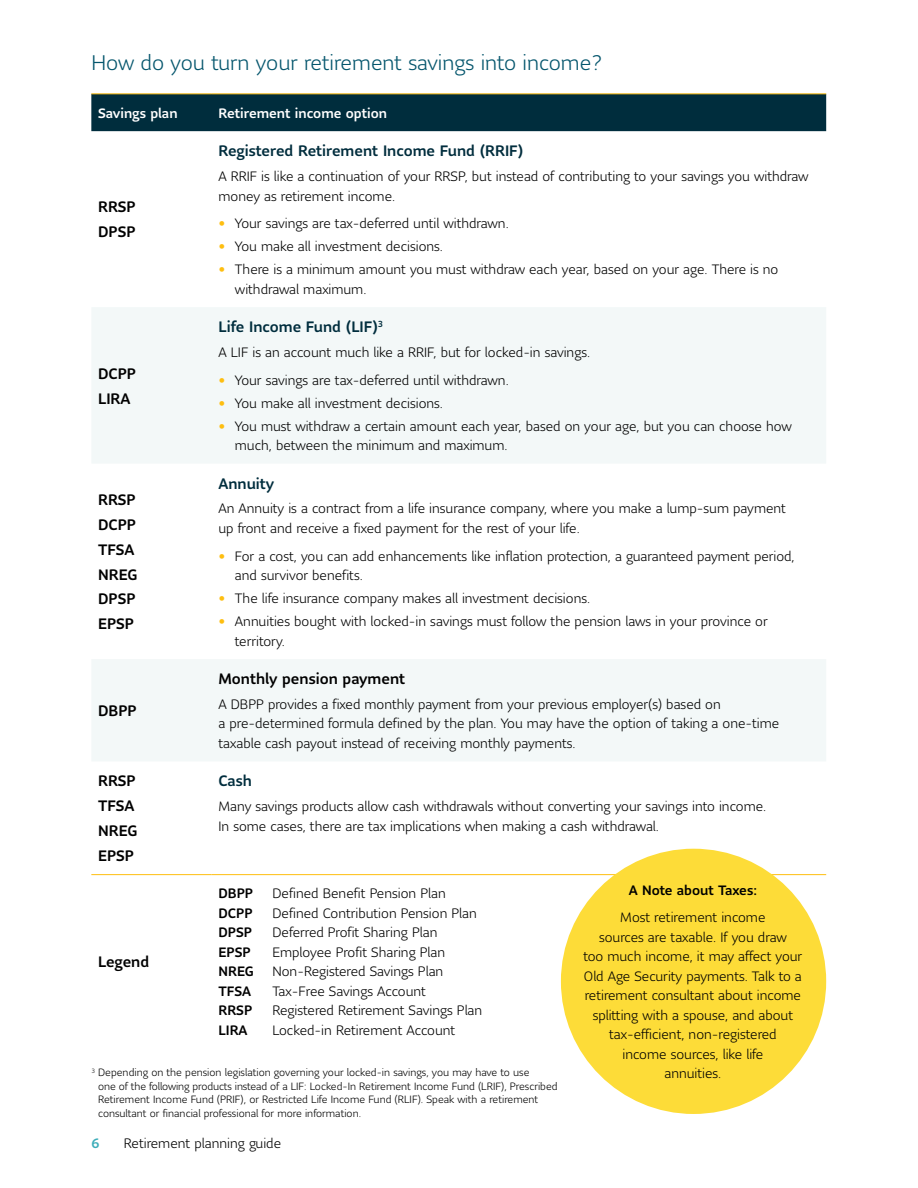
<style>
.page{position:relative;width:918px;height:1188px;background:#fff}
.page>*{position:absolute;margin:0;border:0;box-sizing:border-box;transform-origin:0 0}
.H2_-_Subhead{font:300 21px "Sun Life Sans";color:#05566d}
.H4_-_Subhead{font:500 15px "Sun Life Sans";color:#000}
.H4_-_Subhead-2{font:500 15px "Sun Life Sans";color:#002d3d}
.P_-_Body{font:300 13.5px/19.5px "Sun Life Sans";color:#000}
.P_-_Body-2{font:500 13.5px "Sun Life Sans";color:#000}
.H5_-_Table_Header{font:500 13.5px "Sun Life Sans";color:#fff}
.t1{font:500 13.5px "Sun Life Sans";color:#3dadb9}
.P_-_Footnotes{font:300 10.5px/13.5px "Sun Life Sans";color:#000}
.s1{color:#febe10}
</style>
<div class="page">
<div style="left:91px;top:95px;width:735px;height:36px;background:#002d3d"></div>
<svg style="left:92px;top:307px;width:734px;height:454px;fill:#f3f8f8"></svg>
<hr style="left:91px;top:94px;width:121px;height:1px;background:#febe10">
<hr style="left:212px;top:94px;width:614px;height:1px;background:#febe10">
<hr style="left:91px;top:874px;width:121px;height:1px;background:#febe10">
<hr style="left:212px;top:874px;width:614px;height:1px;background:#febe10">
<div style="left:561px;top:849px;width:265px;height:265px;background:#fddc38;border-radius:50%"></div>
<h2 class="H2_-_Subhead" style="left:91px;top:49px;width:513px">How do you turn your retirement savings into income?</h2>
<h5 class="H5_-_Table_Header" style="left:98px;top:104px;width:81px">Savings plan</h5>
<h5 class="H5_-_Table_Header" style="left:218px;top:104px;width:170px">Retirement income option</h5>
<h4 class="H4_-_Subhead" style="left:98px;top:197px;width:39px">RRSP</h4>
<h4 class="H4_-_Subhead" style="left:98px;top:222px;width:39px">DPSP</h4>
<h4 class="H4_-_Subhead" style="left:98px;top:363px;width:39px">DCPP</h4>
<h4 class="H4_-_Subhead" style="left:98px;top:388px;width:34px">LIRA</h4>
<h4 class="H4_-_Subhead" style="left:98px;top:489px;width:39px">RRSP</h4>
<h4 class="H4_-_Subhead" style="left:98px;top:514px;width:39px">DCPP</h4>
<h4 class="H4_-_Subhead" style="left:98px;top:539px;width:38px">TFSA</h4>
<h4 class="H4_-_Subhead" style="left:98px;top:564px;width:41px">NREG</h4>
<h4 class="H4_-_Subhead" style="left:98px;top:589px;width:39px">DPSP</h4>
<h4 class="H4_-_Subhead" style="left:98px;top:614px;width:37px">EPSP</h4>
<h4 class="H4_-_Subhead" style="left:98px;top:701px;width:40px">DBPP</h4>
<h4 class="H4_-_Subhead" style="left:98px;top:771px;width:39px">RRSP</h4>
<h4 class="H4_-_Subhead" style="left:98px;top:796px;width:38px">TFSA</h4>
<h4 class="H4_-_Subhead" style="left:98px;top:821px;width:41px">NREG</h4>
<h4 class="H4_-_Subhead" style="left:98px;top:846px;width:37px">EPSP</h4>
<h4 class="H4_-_Subhead-2" style="left:218px;top:141px;width:306px">Registered Retirement Income Fund (RRIF)</h4>
<p class="P_-_Body" style="left:218px;top:166px;width:592px">A RRIF is like a continuation of your RRSP, but instead of contributing to your savings you withdraw money as retirement income.</p>
<p class="P_-_Body" style="left:218px;top:213px;width:292px"><span class="s1">•</span> Your savings are tax-deferred until withdrawn.</p>
<p class="P_-_Body" style="left:218px;top:236px;width:226px"><span class="s1">•</span> You make all investment decisions.</p>
<p class="P_-_Body" style="left:235px;top:259px;width:545px;text-indent:-16px"><span class="s1">•</span> There is a minimum amount you must withdraw each year, based on your age. There is no withdrawal maximum.</p>
<h4 class="H4_-_Subhead-2" style="left:218px;top:317px;width:166px">Life Income Fund (LIF)<sup>3</sup></h4>
<p class="P_-_Body" style="left:218px;top:342px;width:373px">A LIF is an account much like a RRIF, but for locked-in savings.</p>
<p class="P_-_Body" style="left:218px;top:370px;width:292px"><span class="s1">•</span> Your savings are tax-deferred until withdrawn.</p>
<p class="P_-_Body" style="left:218px;top:393px;width:226px"><span class="s1">•</span> You make all investment decisions.</p>
<p class="P_-_Body" style="left:235px;top:416px;width:559px;text-indent:-16px"><span class="s1">•</span> You must withdraw a certain amount each year, based on your age, but you can choose how much, between the minimum and maximum.</p>
<h4 class="H4_-_Subhead-2" style="left:218px;top:473px;width:57px">Annuity</h4>
<p class="P_-_Body" style="left:218px;top:499px;width:569px">An Annuity is a contract from a life insurance company, where you make a lump-sum payment up front and receive a fixed payment for the rest of your life.</p>
<p class="P_-_Body" style="left:235px;top:546px;width:561px;text-indent:-16px"><span class="s1">•</span> For a cost, you can add enhancements like inflation protection, a guaranteed payment period, and survivor benefits.</p>
<p class="P_-_Body" style="left:218px;top:588px;width:373px"><span class="s1">•</span> The life insurance company makes all investment decisions.</p>
<p class="P_-_Body" style="left:235px;top:611px;width:534px;text-indent:-16px"><span class="s1">•</span> Annuities bought with locked-in savings must follow the pension laws in your province or territory.</p>
<h4 class="H4_-_Subhead" style="left:218px;top:669px;width:188px">Monthly pension payment</h4>
<p class="P_-_Body" style="left:218px;top:694px;width:562px">A DBPP provides a fixed monthly payment from your previous employer(s) based on<br>a pre-determined formula defined by the plan. You may have the option of taking a one-time taxable cash payout instead of receiving monthly payments.</p>
<h4 class="H4_-_Subhead-2" style="left:218px;top:771px;width:35px">Cash</h4>
<p class="P_-_Body" style="left:218px;top:796px;width:549px">Many savings products allow cash withdrawals without converting your savings into income.<br>In some cases, there are tax implications when making a cash withdrawal.</p>
<p class="P_-_Body-2" style="left:218px;top:884px;width:36px">DBPP</p>
<p class="P_-_Body" style="left:272px;top:884px;width:175px">Defined Benefit Pension Plan</p>
<p class="P_-_Body-2" style="left:218px;top:904px;width:36px">DCPP</p>
<p class="P_-_Body" style="left:272px;top:903px;width:206px">Defined Contribution Pension Plan</p>
<p class="P_-_Body-2" style="left:218px;top:923px;width:35px">DPSP</p>
<p class="P_-_Body" style="left:272px;top:923px;width:166px">Deferred Profit Sharing Plan</p>
<p class="P_-_Body-2" style="left:218px;top:943px;width:34px">EPSP</p>
<p class="P_-_Body" style="left:272px;top:942px;width:174px">Employee Profit Sharing Plan</p>
<p class="P_-_Body-2" style="left:218px;top:962px;width:37px">NREG</p>
<p class="P_-_Body" style="left:272px;top:962px;width:172px">Non-Registered Savings Plan</p>
<p class="P_-_Body-2" style="left:218px;top:982px;width:34px">TFSA</p>
<p class="P_-_Body" style="left:272px;top:981px;width:155px">Tax-Free Savings Account</p>
<p class="P_-_Body-2" style="left:218px;top:1001px;width:35px">RRSP</p>
<p class="P_-_Body" style="left:272px;top:1001px;width:211px">Registered Retirement Savings Plan</p>
<p class="P_-_Body-2" style="left:218px;top:1021px;width:31px">LIRA</p>
<p class="P_-_Body" style="left:272px;top:1020px;width:184px">Locked-in Retirement Account</p>
<p class="P_-_Footnotes" style="left:98px;top:1065px;width:461px;text-indent:-7px"><sup>3</sup> Depending on the pension legislation governing your locked-in savings, you may have to use<br>one of the following products instead of a LIF: Locked-In Retirement Income Fund (LRIF), Prescribed Retirement Income Fund (PRIF), or Restricted Life Income Fund (RLIF). Speak with a retirement consultant or financial professional for more information.</p>
<h4 class="H4_-_Subhead" style="left:98px;top:952px;width:53px">Legend</h4>
<p class="t1" style="left:91px;top:1134px;width:10px">6</p>
<p class="P_-_Body" style="left:124px;top:1133px;width:159px">Retirement planning guide</p>
<p class="P_-_Body-2" style="left:629px;top:881px;width:130px">A Note about Taxes:</p>
<p class="P_-_Body" style="left:584px;top:907px;width:220px;text-align:center">Most retirement income<br>sources are taxable. If you draw<br>too much income, it may affect your<br>Old Age Security payments. Talk to a retirement consultant about income splitting with a spouse, and about tax-efficient, non-registered<br>income sources, like life<br>annuities.</p>
</div>
